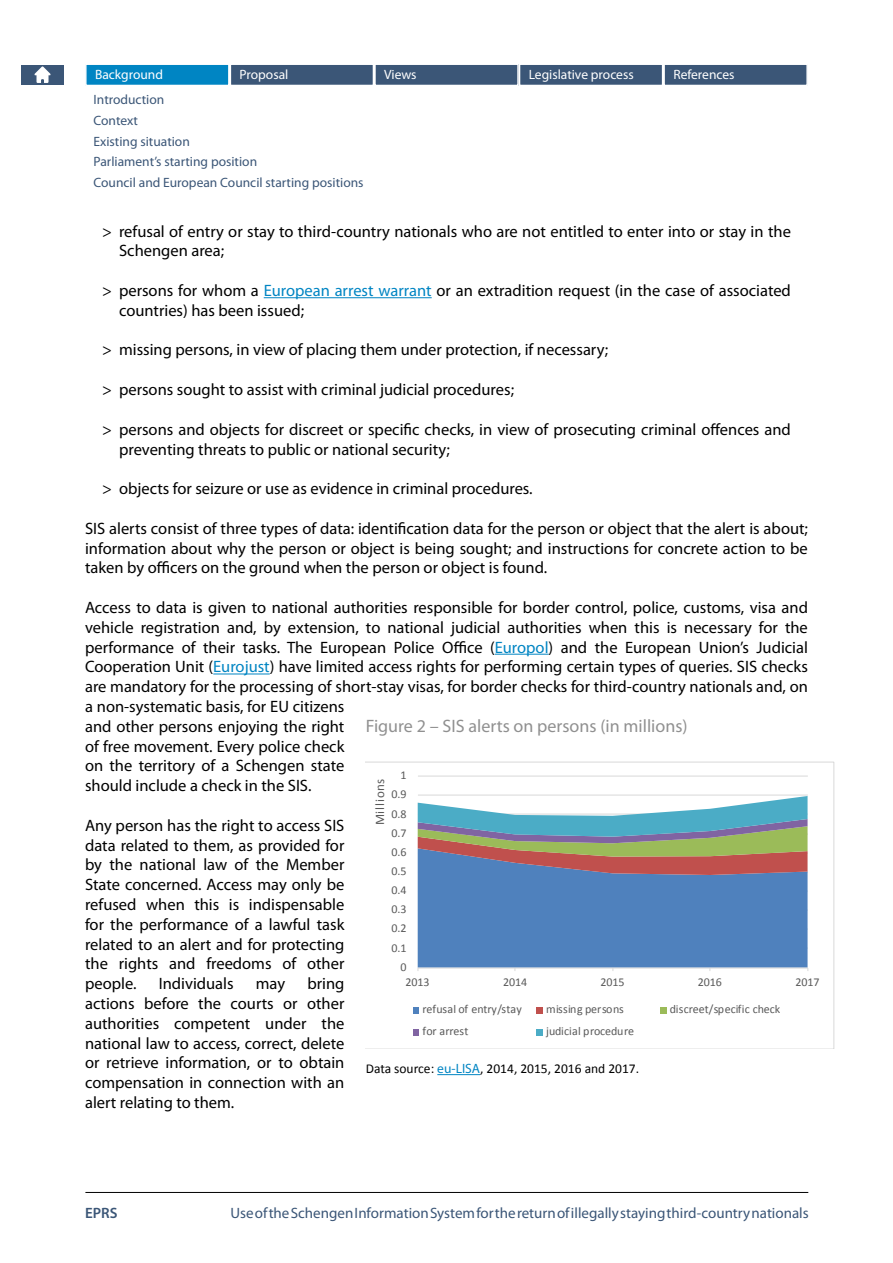
<style>
.page{position:relative;width:893px;height:1263px;background:#fff}
.page>*{position:absolute;margin:0;border:0;box-sizing:border-box;transform-origin:0 0}
.t1{font:18px "Myriad Pro";color:#909090}
.body{font:16.5px/19.8px "Myriad Pro";color:#000}
.t2{font:15px "Myriad Pro";color:#3b5677}
.t3{font:600 15px "Myriad Pro";color:#3b5677}
.t4{font:13.5px/20.7px "Myriad Pro";color:#3b5677}
.t5{font:13.5px "Myriad Pro";color:#fff}
.t6{font:13.5px "Calibri";color:#000}
.t7{font:13.05px "Calibri";letter-spacing:.08em;color:#595959}
.t8{font:12px "Calibri";letter-spacing:-.005em;color:#595959}
.t9{font:12px "Calibri";letter-spacing:.015em;color:#595959}
.s1{color:#0085c3}
.s2{font-family:"Myriad Pro";color:#0085c3}
</style>
<div class="page">
<hr style="left:85px;top:1192px;width:723px;height:1px;background:#000">
<div style="left:86px;top:64px;width:143px;height:21px;background:#0085c3"></div>
<div style="left:85px;top:63px;width:145px;height:23px;border:2px solid #fff"></div>
<div style="left:230px;top:64px;width:143px;height:21px;background:#3b5677"></div>
<div style="left:230px;top:63px;width:144px;height:23px;border:2px solid #fff"></div>
<div style="left:375px;top:64px;width:143px;height:21px;background:#3b5677"></div>
<div style="left:374px;top:63px;width:145px;height:23px;border:2px solid #fff"></div>
<div style="left:519px;top:64px;width:144px;height:21px;background:#3b5677"></div>
<div style="left:519px;top:63px;width:144px;height:23px;border:2px solid #fff"></div>
<div style="left:664px;top:64px;width:143px;height:21px;background:#3b5677"></div>
<div style="left:663px;top:63px;width:145px;height:23px;border:2px solid #fff"></div>
<hr style="left:264px;top:297px;width:168px;height:1px;background:#0085c3">
<hr style="left:495px;top:654px;width:54px;height:1px;background:#0085c3">
<hr style="left:213px;top:673px;width:57px;height:1px;background:#0085c3">
<hr style="left:437px;top:1074px;width:43px;height:1px;background:#0085c3">
<svg style="left:366px;top:761px;width:468px;height:287px"></svg>
<div style="left:21px;top:65px;width:43px;height:20px;background:#3b5677"></div>
<svg style="left:34px;top:66px;width:17px;height:17px"></svg>
<p class="t5" style="left:95px;top:66px;width:69px">Background</p>
<p class="t5" style="left:240px;top:66px;width:50px">Proposal</p>
<p class="t5" style="left:384px;top:66px;width:34px">Views</p>
<p class="t5" style="left:529px;top:66px;width:106px">Legislative process</p>
<p class="t5" style="left:673px;top:66px;width:63px">References</p>
<p class="t4" style="left:94px;top:89px;width:272px">Introduction<br>Context<br>Existing situation<br>Parliament’s starting position<br>Council and European Council starting positions</p>
<p class="body" style="left:119px;top:221px;width:673px;text-indent:-17px">&gt; refusal of entry or stay to third-country nationals who are not entitled to enter into or stay in the<br>Schengen area;</p>
<p class="body" style="left:119px;top:280px;width:673px;text-indent:-17px">&gt; persons for whom a <span class="s1">European arrest warrant</span> or an extradition request (in the case of associated countries) has been issued;</p>
<p class="body" style="left:102px;top:340px;width:508px">&gt; missing persons, in view of placing them under protection, if necessary;</p>
<p class="body" style="left:102px;top:379px;width:413px">&gt; persons sought to assist with criminal judicial procedures;</p>
<p class="body" style="left:119px;top:419px;width:673px;text-indent:-17px">&gt; persons and objects for discreet or specific checks, in view of prosecuting criminal offences and preventing threats to public or national security;</p>
<p class="body" style="left:102px;top:478px;width:432px">&gt; objects for seizure or use as evidence in criminal procedures.</p>
<p class="body" style="left:85px;top:518px;width:724px;text-align:justify">SIS alerts consist of three types of data: identification data for the person or object that the alert is about; information about why the person or object is being sought; and instructions for concrete action to be taken by officers on the ground when the person or object is found.</p>
<p class="body" style="left:85px;top:597px;width:724px">Access to data is given to national authorities responsible for border control, police, customs, visa and vehicle registration and, by extension, to national judicial authorities when this is necessary for the performance of their tasks. The European Police Office (<span class="s1">Europol</span>) and the European Union’s Judicial Cooperation Unit (<span class="s1">Eurojust</span>) have limited access rights for performing certain types of queries. SIS checks are mandatory for the processing of short-stay visas, for border checks for third-country nationals and, on a non-systematic basis, for EU citizens<br>and other persons enjoying the right<br>of free movement. Every police check<br>on the territory of a Schengen state<br>should include a check in the SIS.</p>
<p class="body" style="left:85px;top:815px;width:261px;text-align:justify">Any person has the right to access SIS data related to them, as provided for by the national law of the Member State concerned. Access may only be refused when this is indispensable for the performance of a lawful task related to an alert and for protecting the rights and freedoms of other people.</p>
<p class="t1" style="left:366px;top:715px;width:323px">Figure 2 – SIS alerts on persons (in millions)</p>
<p class="t8" style="left:400px;top:768px;width:8px">1</p>
<p class="t7" style="left:372px;top:824px;width:48px;rotate:-90deg">Millions</p>
<p class="t8" style="left:391px;top:787px;width:17px">0.9</p>
<p class="t8" style="left:391px;top:806px;width:17px">0.8</p>
<p class="t8" style="left:391px;top:825px;width:17px">0.7</p>
<p class="t8" style="left:391px;top:844px;width:17px">0.6</p>
<p class="t8" style="left:391px;top:863px;width:17px">0.5</p>
<p class="t8" style="left:391px;top:882px;width:17px">0.4</p>
<p class="t8" style="left:391px;top:902px;width:17px">0.3</p>
<p class="t8" style="left:391px;top:921px;width:17px">0.2</p>
<p class="t8" style="left:391px;top:940px;width:17px">0.1</p>
<p class="t8" style="left:400px;top:959px;width:8px">0</p>
<p class="body" style="left:85px;top:973px;width:261px;text-align:justify;text-indent:222px">bring actions before the courts or other authorities competent under the national law to access, correct, delete or retrieve information, or to obtain compensation in connection with an alert relating to them.</p>
<p class="body" style="left:159px;top:973px;width:77px">Individuals</p>
<p class="body" style="left:256px;top:973px;width:31px">may</p>
<p class="t8" style="left:406px;top:975px;width:26px">2013</p>
<p class="t8" style="left:503px;top:975px;width:26px">2014</p>
<p class="t8" style="left:600px;top:975px;width:26px">2015</p>
<p class="t8" style="left:698px;top:975px;width:26px">2016</p>
<p class="t8" style="left:795px;top:975px;width:26px">2017</p>
<p class="t8" style="left:423px;top:1001px;width:101px">refusal of entry/stay</p>
<p class="t9" style="left:546px;top:1001px;width:79px">missing persons</p>
<p class="t8" style="left:670px;top:1001px;width:112px">discreet/specific check</p>
<p class="t8" style="left:423px;top:1024px;width:48px">for arrest</p>
<p class="t8" style="left:546px;top:1024px;width:89px">judicial procedure</p>
<p class="t6" style="left:366px;top:1060px;width:275px">Data source: <span class="s2">eu-LISA</span>, 2014, 2015, 2016 and 2017.</p>
<p class="t3" style="left:85px;top:1204px;width:34px">EPRS</p>
<p class="t2" style="left:230px;top:1204px;width:580px">Use of the Schengen Information System for the return of illegally staying third-country nationals</p>
</div>
